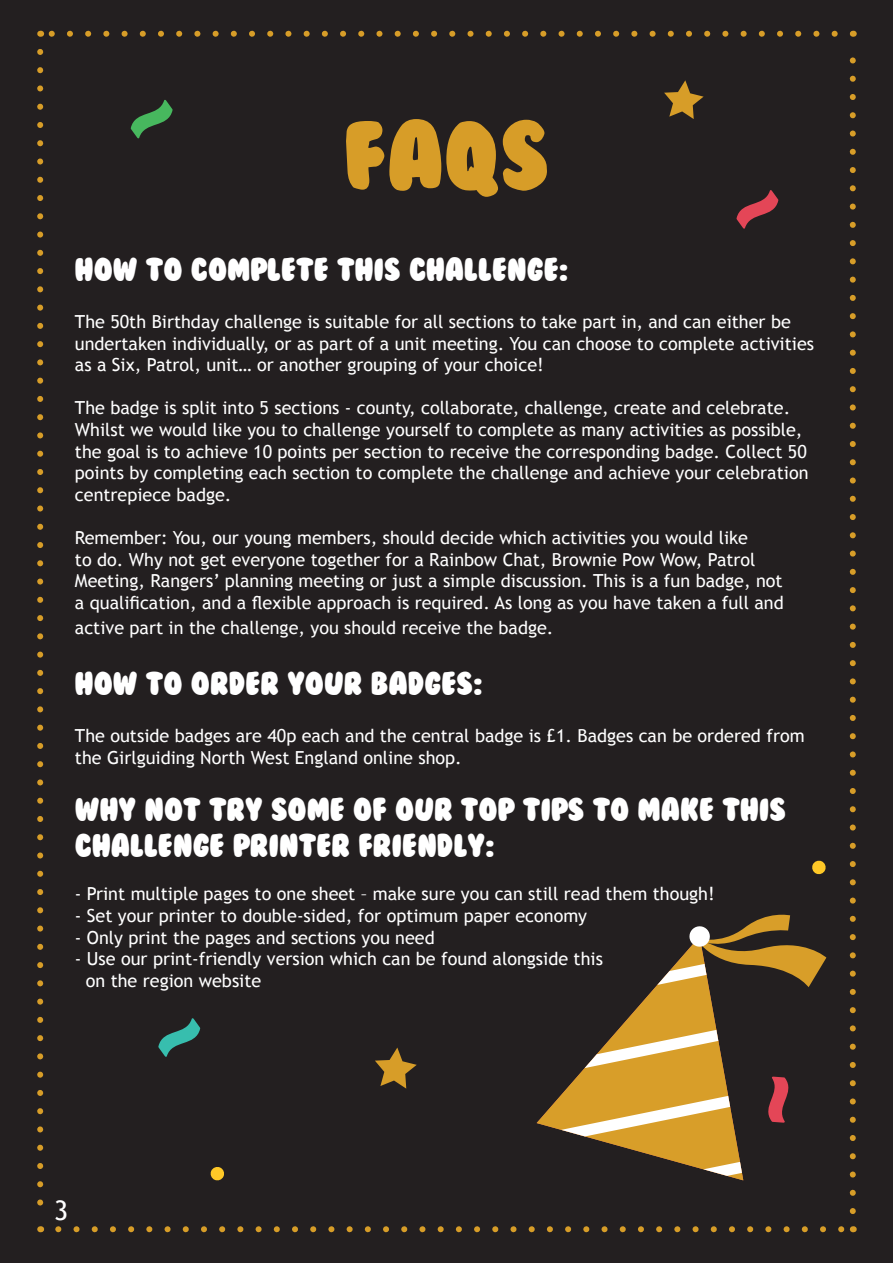
<style>
.page{position:relative;width:893px;height:1263px;background:#231f20}
.page>*{position:absolute;margin:0;border:0;box-sizing:border-box;transform-origin:0 0}
.t1{font:88.95px "Bubble Gum";color:#d79d28}
.t2{font:30px/36px "Bubble Gum";color:#fff}
.t3{font:27px "Trebuchet MS";color:#fff}
.t4{font:18px/21.6px "Trebuchet MS";color:#fff}
</style>
<div class="page">
<svg style="left:37px;top:52px;width:6px;height:1154px"></svg>
<svg style="left:58px;top:1226px;width:786px;height:6px"></svg>
<svg style="left:850px;top:57px;width:6px;height:1154px"></svg>
<svg style="left:49px;top:31px;width:786px;height:6px"></svg>
<svg style="left:537px;top:985px;width:206px;height:195px"></svg>
<svg style="left:585px;top:1030px;width:133px;height:38px;background:#cdaa65"></svg>
<svg style="left:561px;top:1096px;width:169px;height:40px;background:#e0b661"></svg>
<svg style="left:703px;top:1162px;width:39px;height:14px"></svg>
<svg style="left:657px;top:914px;width:169px;height:73px"></svg>
<svg style="left:664px;top:80px;width:40px;height:39px"></svg>
<svg style="left:375px;top:1047px;width:42px;height:41px"></svg>
<svg style="left:158px;top:1018px;width:42px;height:39px"></svg>
<svg style="left:736px;top:190px;width:42px;height:39px"></svg>
<svg style="left:812px;top:860px;width:14px;height:15px"></svg>
<svg style="left:131px;top:100px;width:42px;height:38px"></svg>
<svg style="left:210px;top:1167px;width:14px;height:14px"></svg>
<svg style="left:768px;top:1076px;width:21px;height:47px"></svg>
<p class="t1" style="left:343px;top:113px;width:207px">FAQS</p>
<p class="t2" style="left:75px;top:252px;width:495px">HOW TO COMPLETE THIS CHALLENGE:</p>
<p class="t4" style="left:75px;top:311px;width:741px">The 50th Birthday challenge is suitable for all sections to take part in, and can either be undertaken individually, or as part of a unit meeting. You can choose to complete activities as a Six, Patrol, unit… or another grouping of your choice!</p>
<p class="t4" style="left:75px;top:397px;width:735px">The badge is split into 5 sections - county, collaborate, challenge, create and celebrate.<br>Whilst we would like you to challenge yourself to complete as many activities as possible, the goal is to achieve 10 points per section to receive the corresponding badge. Collect 50 points by completing each section to complete the challenge and achieve your celebration centrepiece badge.</p>
<p class="t4" style="left:75px;top:527px;width:710px">Remember: You, our young members, should decide which activities you would like<br>to do. Why not get everyone together for a Rainbow Chat, Brownie Pow Wow, Patrol Meeting, Rangers’ planning meeting or just a simple discussion. This is a fun badge, not a qualification, and a flexible approach is required. As long as you have taken a full and</p>
<p class="t4" style="left:75px;top:617px;width:480px">active part in the challenge, you should receive the badge.</p>
<p class="t2" style="left:75px;top:666px;width:409px">HOW TO ORDER YOUR BADGES:</p>
<p class="t4" style="left:75px;top:725px;width:731px">The outside badges are 40p each and the central badge is £1. Badges can be ordered from the Girlguiding North West England online shop.</p>
<p class="t2" style="left:75px;top:792px;width:713px">WHY NOT TRY SOME OF OUR TOP TIPS TO MAKE THIS<br>CHALLENGE PRINTER FRIENDLY:</p>
<p class="t4" style="left:75px;top:883px;width:641px">- Print multiple pages to one sheet – make sure you can still read them though!</p>
<p class="t4" style="left:75px;top:905px;width:514px">- Set your printer to double-sided, for optimum paper economy</p>
<p class="t4" style="left:75px;top:927px;width:361px">- Only print the pages and sections you need</p>
<p class="t4" style="left:75px;top:948px;width:529px">- Use our print-friendly version which can be found alongside this</p>
<p class="t4" style="left:86px;top:970px;width:177px">on the region website</p>
<p class="t3" style="left:54px;top:1194px;width:16px">3</p>
</div>
